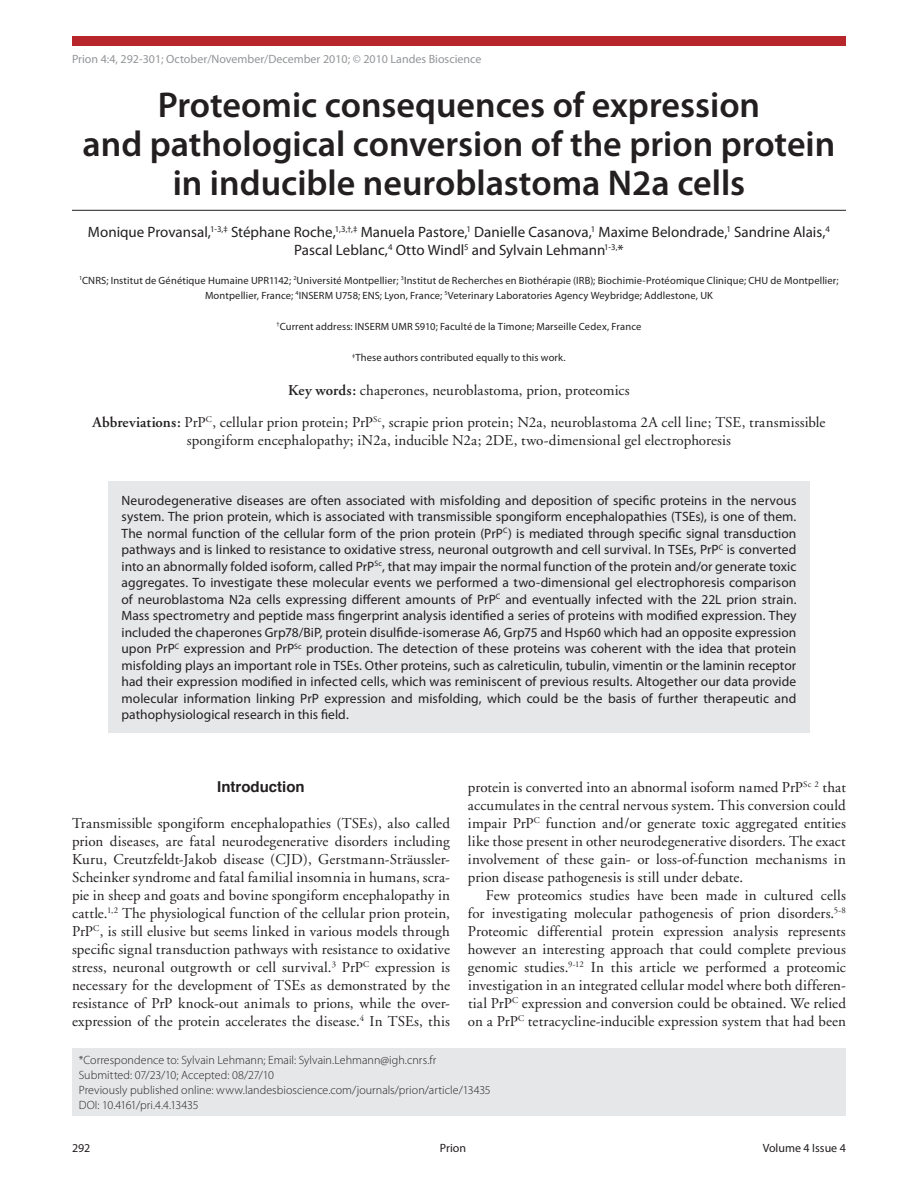
<style>
.page{position:relative;width:918px;height:1188px;background:#fff}
.page>*{position:absolute;margin:0;border:0;box-sizing:border-box;transform-origin:0 0}
.t1{font:600 36px/39px "Myriad Pro";color:#231f20;text-align:center}
.Body_text_First_Line{font:15px/18px "Adobe Garamond";letter-spacing:.005em;color:#231f20;text-align:justify}
.Body_text{font:15px/18px "Adobe Garamond";letter-spacing:.01em;color:#231f20;text-align:justify}
.Keywords_Abbr{font:15px/18px "Adobe Garamond";color:#231f20;text-align:center}
.Authors{font:15px/18px "Myriad Pro";color:#231f20;text-align:center}
.Heading{font:700 15px "Helvetica";color:#231f20}
.Abstract_First_Line{font:13.5px/16.5px "Myriad Pro";letter-spacing:.005em;color:#231f20;text-align:justify}
.Corresponding_Author{font:300 12px "Myriad Pro";letter-spacing:.005em;color:#231f20}
.t2{font:12px "Myriad Pro";color:#939598}
.Corresponding_Author-2{font:300 12px "Myriad Pro";letter-spacing:-.025em;color:#231f20}
.t3{font:12px "Myriad Pro";color:#231f20}
.Affiliations{font:10.5px/15px "Myriad Pro";letter-spacing:.015em;color:#231f20;text-align:center}
.s1{font-weight:600}
</style>
<div class="page">
<div style="left:72px;top:36px;width:774px;height:10px;background:#b7262b"></div>
<div style="left:72px;top:1048px;width:774px;height:68px;background:#e6e7e9"></div>
<div style="left:108px;top:481px;width:702px;height:252px;background:#e6e7e9"></div>
<hr style="left:72px;top:210px;width:774px;height:1px;background:#231f20">
<p class="t2" style="left:72px;top:52px;width:411px">Prion 4:4, 292-301; October/November/December 2010; © 2010 Landes Bioscience</p>
<p class="t1" style="left:83px;top:85px;width:754px">Proteomic consequences of expression<br>and pathological conversion of the prion protein in inducible neuroblastoma N2a cells</p>
<p class="Authors" style="left:88px;top:223px;width:744px">Monique Provansal,<sup>1-3,‡</sup> Stéphane Roche,<sup>1,3,†,‡</sup> Manuela Pastore,<sup>1</sup> Danielle Casanova,<sup>1</sup> Maxime Belondrade,<sup>1</sup> Sandrine Alais,<sup>4<br></sup>Pascal Leblanc,<sup>4</sup> Otto Windl<sup>5</sup> and Sylvain Lehmann<sup>1-3,</sup>*</p>
<p class="Affiliations" style="left:79px;top:273px;width:761px"><sup>1</sup>CNRS; Institut de Génétique Humaine UPR1142; <sup>2</sup>Université Montpellier; <sup>3</sup>Institut de Recherches en Biothérapie (IRB); Biochimie-Protéomique Clinique; CHU de Montpellier;<br>Montpellier, France; <sup>4</sup>INSERM U758; ENS; Lyon, France; <sup>5</sup>Veterinary Laboratories Agency Weybridge; Addlestone, UK</p>
<p class="Affiliations" style="left:277px;top:319px;width:366px"><sup>†</sup>Current address: INSERM UMR S910; Faculté de la Timone; Marseille Cedex, France</p>
<p class="Affiliations" style="left:352px;top:350px;width:215px"><sup>‡</sup>These authors contributed equally to this work.</p>
<p class="Keywords_Abbr" style="left:288px;top:382px;width:343px"><span class="s1">Key words:</span> chaperones, neuroblastoma, prion, proteomics</p>
<p class="Keywords_Abbr" style="left:93px;top:414px;width:734px"><span class="s1">Abbreviations:</span> PrP<sup>C</sup>, cellular prion protein; PrP<sup>Sc</sup>, scrapie prion protein; N2a, neuroblastoma 2A cell line; TSE, transmissible spongiform encephalopathy; iN2a, inducible N2a; 2DE, two-dimensional gel electrophoresis</p>
<p class="Abstract_First_Line" style="left:121px;top:492px;width:677px">Neurodegenerative diseases are often associated with misfolding and deposition of specific proteins in the nervous system. The prion protein, which is associated with transmissible spongiform encephalopathies (TSEs), is one of them.<br>The normal function of the cellular form of the prion protein (PrP<sup>C</sup>) is mediated through specific signal transduction pathways and is linked to resistance to oxidative stress, neuronal outgrowth and cell survival. In TSEs, PrP<sup>C</sup> is converted into an abnormally folded isoform, called PrP<sup>Sc</sup>, that may impair the normal function of the protein and/or generate toxic aggregates. To investigate these molecular events we performed a two-dimensional gel electrophoresis comparison of neuroblastoma N2a cells expressing different amounts of PrP<sup>C</sup> and eventually infected with the 22L prion strain.<br>Mass spectrometry and peptide mass fingerprint analysis identified a series of proteins with modified expression. They included the chaperones Grp78/BiP, protein disulfide-isomerase A6, Grp75 and Hsp60 which had an opposite expression upon PrP<sup>C</sup> expression and PrP<sup>Sc</sup> production. The detection of these proteins was coherent with the idea that protein misfolding plays an important role in TSEs. Other proteins, such as calreticulin, tubulin, vimentin or the laminin receptor had their expression modified in infected cells, which was reminiscent of previous results. Altogether our data provide molecular information linking PrP expression and misfolding, which could be the basis of further therapeutic and pathophysiological research in this field.</p>
<p class="Heading" style="left:217px;top:775px;width:89px">Introduction</p>
<p class="Body_text_First_Line" style="left:72px;top:815px;width:379px">Transmissible spongiform encephalopathies (TSEs), also called prion diseases, are fatal neurodegenerative disorders including Kuru, Creutzfeldt-Jakob disease (CJD), Gerstmann-Sträussler-Scheinker syndrome and fatal familial insomnia in humans, scra&shy;pie in sheep and goats and bovine spongiform encephalopathy in cattle.<sup>1,2</sup> The physiological function of the cellular prion protein, PrP<sup>C</sup>, is still elusive but seems linked in various models through specific signal transduction pathways with resistance to oxidative stress, neuronal outgrowth or cell survival.<sup>3</sup> PrP<sup>C</sup> expression is necessary for the development of TSEs as demonstrated by the resistance of PrP knock-out animals to prions, while the over&shy;expression of the protein accelerates the disease.<sup>4</sup> In TSEs, this</p>
<p class="Body_text_First_Line" style="left:468px;top:779px;width:379px">protein is converted into an abnormal isoform named PrP<sup>Sc</sup> <sup>2</sup> that accumulates in the central nervous system. This conversion could impair PrP<sup>C</sup> function and/or generate toxic aggregated entities like those present in other neurodegenerative disorders. The exact involvement of these gain- or loss-of-function mechanisms in prion disease pathogenesis is still under debate.</p>
<p class="Body_text" style="left:468px;top:887px;width:379px;text-indent:18px">Few proteomics studies have been made in cultured cells for investigating molecular pathogenesis of prion disorders.<sup>5-8<br></sup>Proteomic differential protein expression analysis represents however an interesting approach that could complete previous genomic studies.<sup>9-12</sup> In this article we performed a proteomic investigation in an integrated cellular model where both differen&shy;tial PrP<sup>C</sup> expression and conversion could be obtained. We relied on a PrP<sup>C</sup> tetracycline-inducible expression system that had been</p>
<p class="Corresponding_Author" style="left:79px;top:1053px;width:359px">*Correspondence to: Sylvain Lehmann; Email: Sylvain.Lehmann@igh.cnrs.fr</p>
<p class="Corresponding_Author" style="left:79px;top:1068px;width:197px">Submitted: 07/23/10; Accepted: 08/27/10</p>
<p class="Corresponding_Author" style="left:79px;top:1083px;width:414px">Previously published online: www.landesbioscience.com/journals/prion/article/13435</p>
<p class="Corresponding_Author-2" style="left:79px;top:1098px;width:121px">DOI: 10.4161/pri.4.4.13435</p>
<p class="t3" style="left:72px;top:1141px;width:20px">292</p>
<p class="t3" style="left:440px;top:1141px;width:28px">Prion</p>
<p class="t3" style="left:763px;top:1141px;width:85px">Volume 4 Issue 4</p>
</div>
